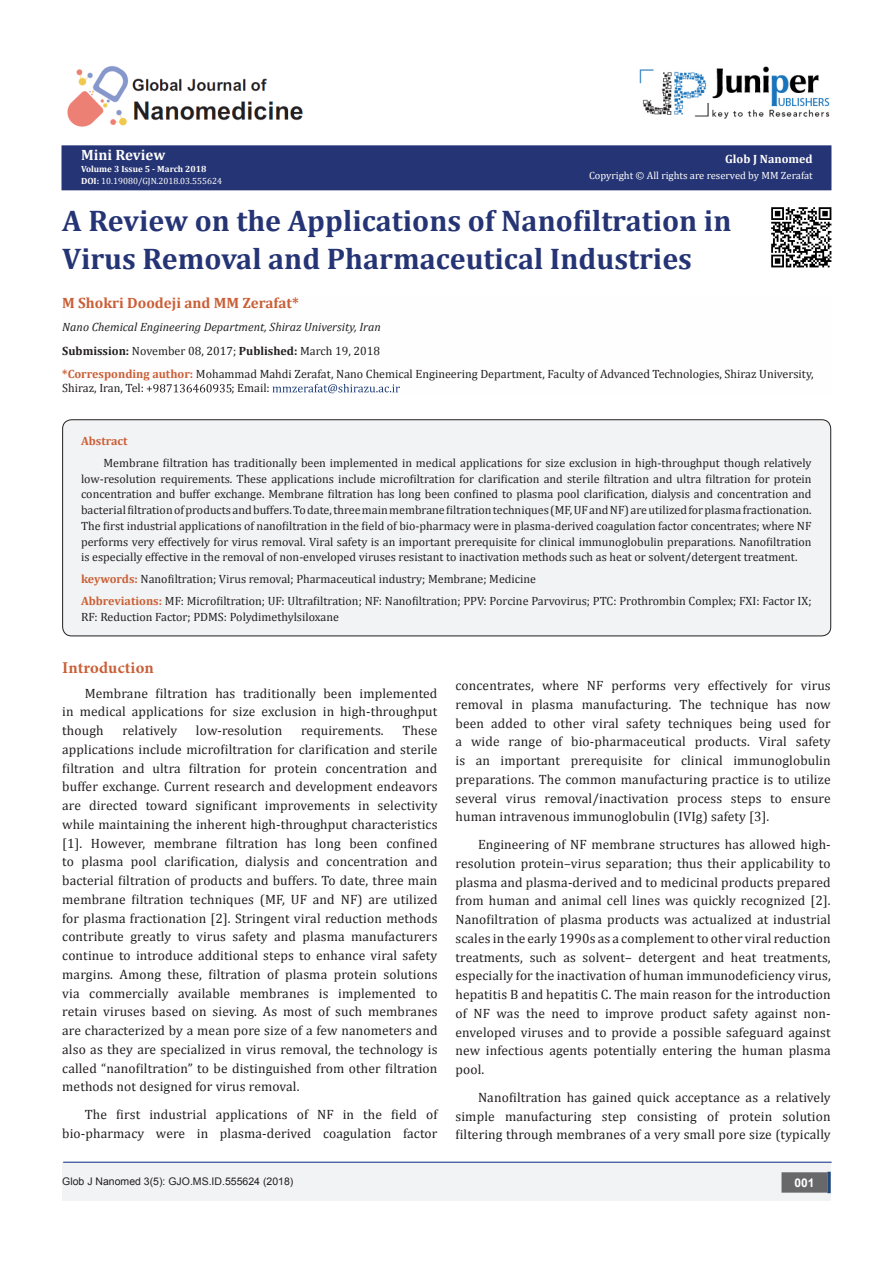
<style>
.page{position:relative;width:893px;height:1263px;background:#fff}
.page>*{position:absolute;margin:0;border:0;box-sizing:border-box;transform-origin:0 0}
.t1{font:700 30px "Cambria";color:#253474}
.t2{font:700 16.5px "Minion Pro";letter-spacing:.005em;color:#ca5f37}
.t3{font:700 15px "Cambria";color:#ca5f37}
.t4{font:700 15px "Cambria";color:#fffefc}
.t5{font:13.5px/18.8px "Cambria";letter-spacing:.01em;color:#231f20;text-align:justify}
.t6{font:12px/15.8px "Cambria";color:#231f20}
.t7{font:italic 12px "Cambria";color:#231f20}
.t8{font:700 12px "Cambria";color:#fffefc}
.t9{font:700 12px "Cambria";color:#ca5f37}
.t10{font:700 12px "Arial";color:#fff}
.t11{font:10.5px "Cambria";color:#fffefc}
.t12{font:10.5px "Arial";color:#231f20}
.t13{font:9px "Cambria";color:#fff}
.t14{font:700 9px "Cambria";color:#fffefc}
.s1{font-weight:700;color:#fffefc}
.s2{font-weight:700}
.s3{font-weight:700;color:#ca5f37}
.s4{font-weight:700;color:#ca6035}
</style>
<div class="page">
<div style="left:62px;top:146px;width:769px;height:44px;background:#253474"></div>
<div style="left:62px;top:145px;width:769px;height:45px;border:2px solid #253474"></div>
<svg style="left:147px;top:384px;width:84px;height:8px"></svg>
<svg style="left:272px;top:384px;width:128px;height:9px"></svg>
<div style="left:62px;top:1162px;width:769px;height:39px;background:#f2f3f4"></div>
<div style="left:782px;top:1173px;width:45px;height:19px;background:#68676a"></div>
<div style="left:781px;top:1172px;width:46px;height:20px;border:2px solid #68676a"></div>
<svg style="left:827px;top:1172px;width:4px;height:21px"></svg>
<img style="left:639px;top:66px;width:190px;height:53px">
<img style="left:67px;top:66px;width:236px;height:61px">
<hr style="left:63px;top:1162px;width:769px;height:1px;background:#253f8e">
<div style="left:63px;top:420px;width:768px;height:216px;background:#f2f3f4;border-radius:9px"></div>
<div style="left:62px;top:419px;width:769px;height:217px;border:1px solid #231f20;border-radius:9px"></div>
<img style="left:771px;top:207px;width:61px;height:61px">
<p class="t4" style="left:81px;top:144px;width:86px">Mini Review</p>
<p class="t14" style="left:81px;top:163px;width:127px">Volume 3 Issue 5 - March 2018</p>
<p class="t13" style="left:81px;top:176px;width:143px"><span class="s1">DOI:</span> 10.19080/GJN.2018.03.555624</p>
<p class="t8" style="left:725px;top:151px;width:89px">Glob J Nanomed</p>
<p class="t11" style="left:589px;top:169px;width:225px">Copyright © All rights are reserved by MM Zerafat</p>
<p class="t1" style="left:62px;top:200px;width:671px">A Review on the Applications of Nanofiltration in</p>
<p class="t1" style="left:62px;top:237px;width:631px">Virus Removal and Pharmaceutical Industries</p>
<p class="t3" style="left:62px;top:292px;width:238px">M Shokri Doodeji and MM Zerafat*</p>
<p class="t7" style="left:62px;top:319px;width:320px">Nano Chemical Engineering Department, Shiraz University, Iran</p>
<p class="t6" style="left:62px;top:342px;width:319px"><span class="s2">Submission:</span> November 08, 2017; <span class="s2">Published:</span> March 19, 2018</p>
<p class="t6" style="left:62px;top:367px;width:753px;line-height:14.4px"><span class="s3">*Corresponding author:</span> Mohammad Mahdi Zerafat, Nano Chemical Engineering Department, Faculty of Advanced Technologies, Shiraz University,<br>Shiraz, Iran, Tel:</p>
<p class="t6" style="left:231px;top:380px;width:40px">; Email:</p>
<p class="t9" style="left:81px;top:433px;width:48px">Abstract</p>
<p class="t6" style="left:81px;top:455px;width:732px;text-align:justify;text-indent:22px">Membrane filtration has traditionally been implemented in medical applications for size exclusion in high-throughput though relatively low-resolution requirements. These applications include microfiltration for clarification and sterile filtration and ultra filtration for protein concentration and buffer exchange. Membrane filtration has long been confined to plasma pool clarification, dialysis and concentration and bacterial filtration of products and buffers. To date, three main membrane filtration techniques (MF, UF and NF) are utilized for plasma fractionation.<br>The first industrial applications of nanofiltration in the field of bio-pharmacy were in plasma-derived coagulation factor concentrates; where NF performs very effectively for virus removal. Viral safety is an important prerequisite for clinical immunoglobulin preparations. Nanofiltration is especially effective in the removal of non-enveloped viruses resistant to inactivation methods such as heat or solvent/detergent treatment.</p>
<p class="t6" style="left:81px;top:571px;width:456px"><span class="s3">keywords:</span> Nanofiltration; Virus removal; Pharmaceutical industry; Membrane; Medicine</p>
<p class="t6" style="left:81px;top:593px;width:732px"><span class="s4">Abbreviations:</span> MF: Microfiltration; UF: Ultrafiltration; NF: Nanofiltration; PPV: Porcine Parvovirus; PTC: Prothrombin Complex; FXI: Factor IX;<br>RF: Reduction Factor; PDMS: Polydimethylsiloxane</p>
<p class="t2" style="left:62px;top:656px;width:93px">Introduction</p>
<p class="t5" style="left:62px;top:684px;width:377px;text-indent:22px">Membrane filtration has traditionally been implemented in medical applications for size exclusion in high-throughput though</p>
<p class="t5" style="left:62px;top:721px;width:377px;text-indent:340px">These applications include microfiltration for clarification and sterile filtration and ultra filtration for protein concentration and buffer exchange. Current research and development endeavors are directed toward significant improvements in selectivity while maintaining the inherent high-throughput characteristics [1]. However, membrane filtration has long been confined to plasma pool clarification, dialysis and concentration and bacterial filtration of products and buffers. To date, three main membrane filtration techniques (MF, UF and NF) are utilized for plasma fractionation [2]. Stringent viral reduction methods contribute greatly to virus safety and plasma manufacturers continue to introduce additional steps to enhance viral safety margins. Among these, filtration of plasma protein solutions via commercially available membranes is implemented to retain viruses based on sieving. As most of such membranes are characterized by a mean pore size of a few nanometers and also as they are specialized in virus removal, the technology is called “nanofiltration” to be distinguished from other filtration methods not designed for virus removal.</p>
<p class="t5" style="left:62px;top:1105px;width:377px;text-align:right">The first industrial applications of NF in the field of bio-pharmacy were in plasma-derived coagulation factor</p>
<p class="t5" style="left:122px;top:721px;width:56px">relatively</p>
<p class="t5" style="left:196px;top:721px;width:88px">low-resolution</p>
<p class="t5" style="left:301px;top:721px;width:84px">requirements.</p>
<p class="t5" style="left:455px;top:676px;width:377px">concentrates, where NF performs very effectively for virus removal in plasma manufacturing. The technique has now been added to other viral safety techniques being used for a wide range of bio-pharmaceutical products. Viral safety is an important prerequisite for clinical immunoglobulin preparations. The common manufacturing practice is to utilize several virus removal/inactivation process steps to ensure human intravenous immunoglobulin (IVIg) safety [3].</p>
<p class="t5" style="left:455px;top:835px;width:377px;text-indent:22px">Engineering of NF membrane structures has allowed high&shy;resolution protein–virus separation; thus their applicability to plasma and plasma-derived and to medicinal products prepared from human and animal cell lines was quickly recognized [2].<br>Nanofiltration of plasma products was actualized at industrial scales in the early 1990s as a complement to other viral reduction treatments, such as solvent– detergent and heat treatments, especially for the inactivation of human immunodeficiency virus, hepatitis B and hepatitis C. The main reason for the introduction of NF was the need to improve product safety against non&shy;enveloped viruses and to provide a possible safeguard against new infectious agents potentially entering the human plasma pool.</p>
<p class="t5" style="left:455px;top:1088px;width:377px;text-indent:22px">Nanofiltration has gained quick acceptance as a relatively simple manufacturing step consisting of protein solution filtering through membranes of a very small pore size (typically</p>
<p class="t12" style="left:62px;top:1175px;width:233px">Glob J Nanomed 3(5): GJO.MS.ID.555624 (2018)</p>
<p class="t10" style="left:794px;top:1174px;width:22px">001</p>
</div>
